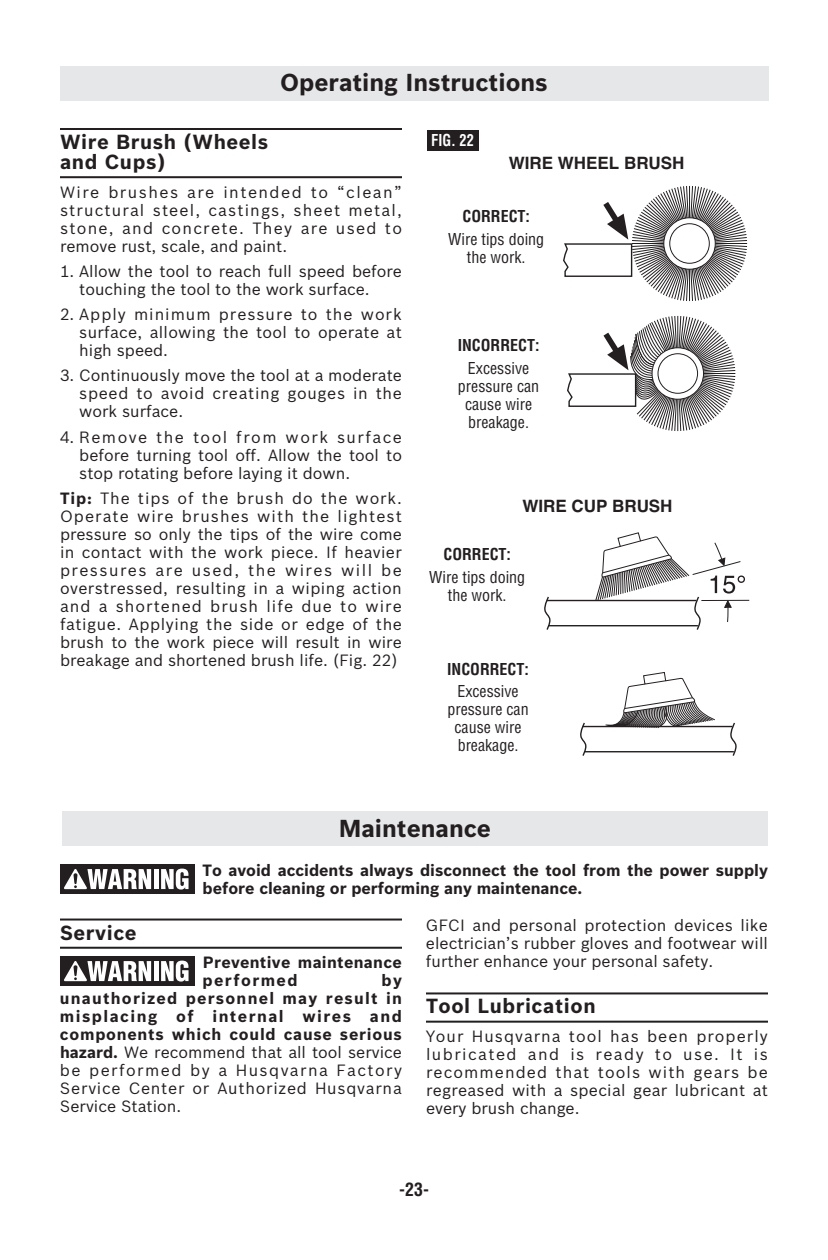
<style>
.page{position:relative;width:828px;height:1260px;background:#fff}
.page>*{position:absolute;margin:0;border:0;box-sizing:border-box;transform-origin:0 0}
.t1{font:700 24px "Bosch Sans";color:#231f20}
.t2{font:700 20px/20px "Bosch Sans";letter-spacing:.03em;color:#231f20}
.t3{font:700 condensed 18px "Helvetica";color:#231f20}
.t4{font:700 17px "Helvetica";color:#231f20}
.t5{font:16px/18px "Bosch Sans";color:#231f20;text-align:justify}
.t6{font:condensed 16px/18px "Helvetica";color:#231f20;text-align:center}
.t7{font:700 16px/18px "Bosch Sans";color:#231f20}
.t8{font:700 condensed 16px "Helvetica";color:#231f20}
.t9{font:700 16px/18px "Bosch Sans";letter-spacing:.02em;color:#231f20}
.t10{font:700 condensed 16px "Helvetica";color:#fff;scale:.9 1}
.s1{font-weight:700}
</style>
<div class="page">
<hr style="left:60px;top:128px;width:342px;height:2px;background:#231f20">
<hr style="left:60px;top:176px;width:342px;height:2px;background:#231f20">
<hr style="left:701px;top:600px;width:48px;height:1px;background:#231f20">
<hr style="left:548px;top:625px;width:150px;height:1px;background:#231f20">
<hr style="left:547px;top:600px;width:149px;height:1px;background:#231f20">
<svg style="left:544px;top:596px;width:8px;height:34px"></svg>
<svg style="left:595px;top:532px;width:150px;height:98px"></svg>
<hr style="left:584px;top:751px;width:150px;height:1px;background:#231f20">
<hr style="left:583px;top:726px;width:149px;height:1px;background:#231f20">
<svg style="left:730px;top:722px;width:7px;height:34px"></svg>
<svg style="left:580px;top:722px;width:8px;height:34px"></svg>
<svg style="left:605px;top:672px;width:111px;height:56px"></svg>
<svg style="left:563px;top:186px;width:184px;height:116px"></svg>
<svg style="left:567px;top:316px;width:169px;height:116px"></svg>
<div style="left:427px;top:130px;width:51px;height:20px;background:#231f20"></div>
<div style="left:60px;top:66px;width:708px;height:34px;background:#e6e7e9"></div>
<hr style="left:60px;top:919px;width:342px;height:2px;background:#231f20">
<hr style="left:60px;top:947px;width:342px;height:2px;background:#231f20">
<hr style="left:426px;top:992px;width:342px;height:2px;background:#231f20">
<hr style="left:426px;top:1021px;width:342px;height:2px;background:#231f20">
<div style="left:60px;top:956px;width:135px;height:30px;background:#231f20"></div>
<hr style="left:154px;top:961px;width:4px;height:20px;background:#fff">
<svg style="left:161px;top:961px;width:28px;height:21px"></svg>
<svg style="left:64px;top:961px;width:87px;height:20px"></svg>
<div style="left:62px;top:812px;width:706px;height:34px;background:#e6e7e9"></div>
<div style="left:60px;top:864px;width:135px;height:30px;background:#231f20"></div>
<hr style="left:154px;top:869px;width:4px;height:20px;background:#fff">
<svg style="left:161px;top:869px;width:28px;height:21px"></svg>
<svg style="left:64px;top:869px;width:87px;height:20px"></svg>
<h1 class="t1" style="left:280px;top:69px;width:269px">Operating Instructions</h1>
<p class="t2" style="left:60px;top:132px;width:210px">Wire Brush (Wheels and Cups)</p>
<p class="t5" style="left:60px;top:183px;width:344px">Wire brushes are intended to “clean” structural steel, castings, sheet metal, stone, and concrete. They are used to remove rust, scale, and paint.</p>
<p class="t5" style="left:79px;top:262px;width:324px;text-indent:-19px">1. Allow the tool to reach full speed before touching the tool to the work surface.</p>
<p class="t5" style="left:79px;top:306px;width:324px;text-indent:-19px">2. Apply minimum pressure to the work surface, allowing the tool to operate at high speed.</p>
<p class="t5" style="left:79px;top:367px;width:324px;text-indent:-19px">3. Continuously move the tool at a moderate speed to avoid creating gouges in the work surface.</p>
<p class="t5" style="left:79px;top:428px;width:324px;text-indent:-19px">4. Remove the tool from work surface before turning tool off. Allow the tool to stop rotating before laying it down.</p>
<p class="t5" style="left:60px;top:489px;width:344px"><span class="s1">Tip:</span> The tips of the brush do the work.<br>Operate wire brushes with the lightest pressure so only the tips of the wire come in contact with the work piece. If heavier pressures are used, the wires will be overstressed, resulting in a wiping action and a shortened brush life due to wire fatigue. Applying the side or edge of the brush to the work piece will result in wire breakage and shortened brush life. (Fig. 22)</p>
<p class="t10" style="left:431px;top:131px;width:49px">FIG. 22</p>
<p class="t4" style="left:509px;top:153px;width:177px">WIRE WHEEL BRUSH</p>
<p class="t8" style="left:462px;top:207px;width:69px">CORRECT:</p>
<p class="t6" style="left:448px;top:230px;width:97px">Wire tips doing the work.</p>
<p class="t8" style="left:458px;top:336px;width:83px">INCORRECT:</p>
<p class="t6" style="left:458px;top:359px;width:83px">Excessive pressure can cause wire breakage.</p>
<p class="t4" style="left:522px;top:496px;width:152px">WIRE CUP BRUSH</p>
<p class="t8" style="left:443px;top:545px;width:69px">CORRECT:</p>
<p class="t6" style="left:429px;top:568px;width:97px">Wire tips doing the work.</p>
<p class="t8" style="left:447px;top:660px;width:83px">INCORRECT:</p>
<p class="t6" style="left:447px;top:683px;width:83px">Excessive pressure can cause wire breakage.</p>
<h1 class="t1" style="left:339px;top:814px;width:154px">Maintenance</h1>
<p class="t7" style="left:203px;top:862px;width:567px">To avoid accidents always dis connect the tool from the power supply before cleaning or performing any main tenance.</p>
<p class="t2" style="left:60px;top:923px;width:78px">Service</p>
<p class="t9" style="left:203px;top:954px;width:201px">Preventive maintenance performed</p>
<p class="t5" style="left:60px;top:972px;width:344px;text-indent:321px"><span class="s1">by unauthorized per so n nel may result in misplacing of internal wires and components which could cause serious hazard.</span> We recommend that all tool service be performed by a Husqvarna Factory Service Center or Autho rized Husqvarna Service Station.</p>
<p class="t5" style="left:426px;top:916px;width:343px">GFCI and personal protection devices like electrician’s rubber gloves and footwear will further enhance your personal safety.</p>
<p class="t2" style="left:426px;top:997px;width:171px">Tool Lubrication</p>
<p class="t5" style="left:426px;top:1028px;width:344px">Your Husqvarna tool has been properly lubricated and is ready to use. It is recommended that tools with gears be regreased with a special gear lubricant at every brush change.</p>
<p class="t3" style="left:399px;top:1179px;width:31px">-23-</p>
</div>
